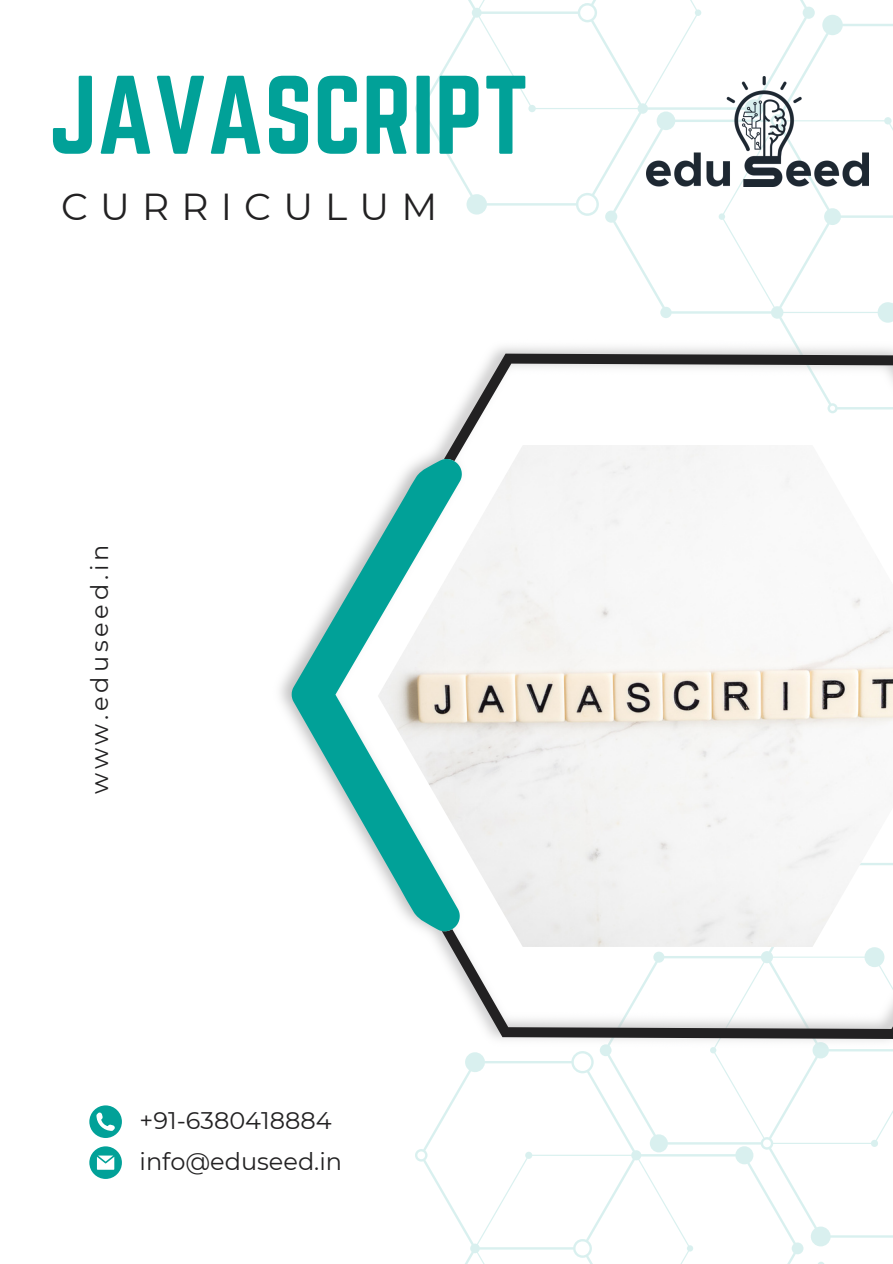
<style>
.page{position:relative;width:893px;height:1264px;background:#fff}
.page>*{position:absolute;margin:0;border:0;box-sizing:border-box;transform-origin:0 0}
.t1{font:97.5px "Norwester";color:#01a198}
.t2{font:37.5px "Montserrat";letter-spacing:.325em;color:#222122}
.t3{font:24px "Montserrat";color:#222122}
.t4{font:24px "Montserrat";letter-spacing:.16em;color:#222122}
</style>
<div class="page">
<svg style="left:438px;top:0;width:454px;height:77px"></svg>
<svg style="left:442px;top:946px;width:450px;height:262px"></svg>
<svg style="left:438px;top:184px;width:454px;height:261px"></svg>
<svg style="left:280px;top:519px;width:98px;height:351px"></svg>
<img style="left:378px;top:445px;width:514px;height:501px">
<svg style="left:89px;top:1105px;width:33px;height:32px"></svg>
<svg style="left:89px;top:1146px;width:33px;height:32px"></svg>
<img style="left:647px;top:77px;width:221px;height:109px">
<p class="t1" style="left:48px;top:56px;width:481px">JAVASCRIPT</p>
<p class="t2" style="left:61px;top:184px;width:377px">CURRICULUM</p>
<p class="t4" style="left:85px;top:794px;width:251px;rotate:-90deg">www.eduseed.in</p>
<p class="t3" style="left:139px;top:1106px;width:193px">+91-6380418884</p>
<p class="t3" style="left:139px;top:1147px;width:204px">info@eduseed.in</p>
</div>
